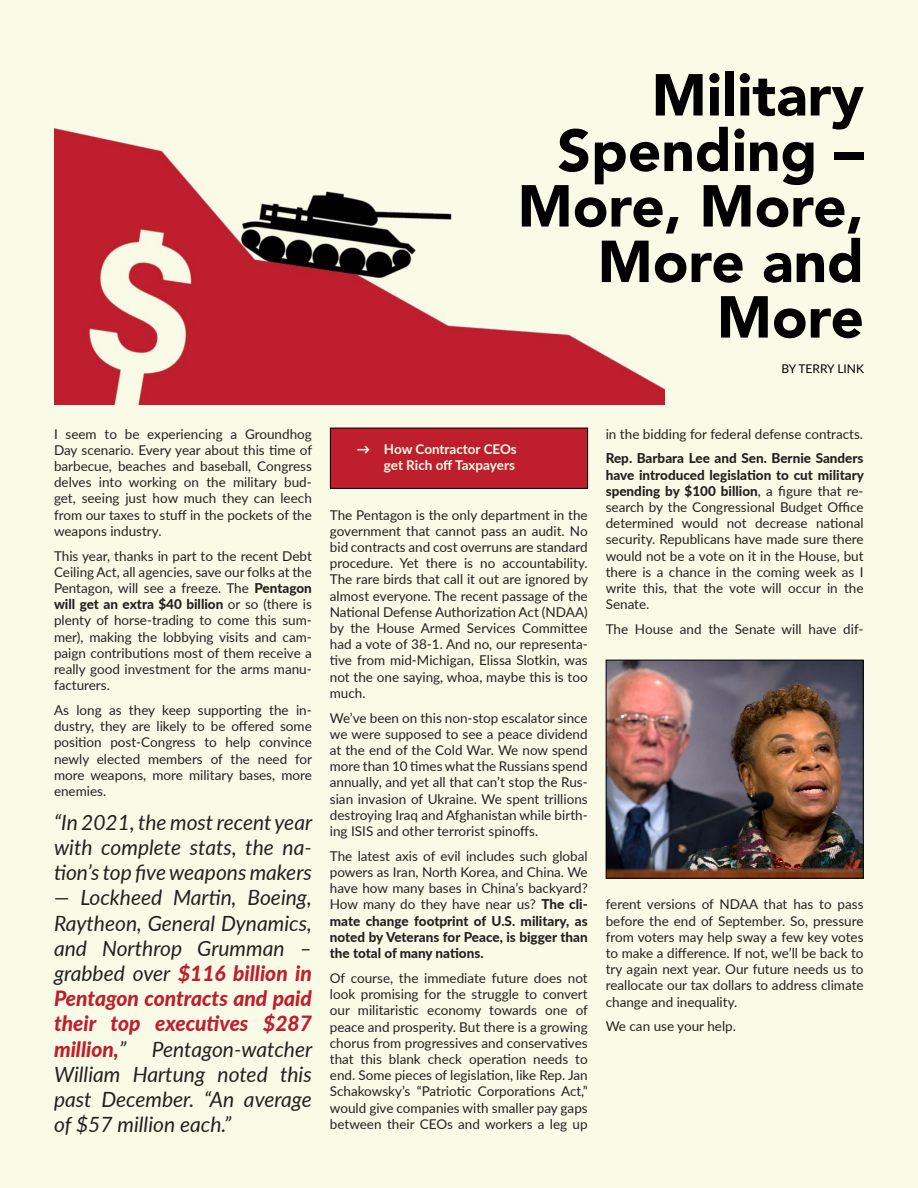
<style>
.page{position:relative;width:918px;height:1188px;background:#f9fbe6}
.page>*{position:absolute;margin:0;border:0;box-sizing:border-box;transform-origin:0 0}
.t1{font:900 58.5px/55.5px "Avenir LT Std";color:#000;text-align:right}
.t2{font:italic 21px/25.2px "Lato";color:#212121;text-align:justify}
.t3{font:13.5px/16.2px "Lato";color:#212121;text-align:justify}
.t4{font:700 13.5px/16.2px "Lato";letter-spacing:-.005em;color:#f9fbe6;text-align:right}
.t5{font:12px "Lato";color:#000}
.s1{font-weight:800}
.s2{font-weight:800;color:#bf1e2e}
</style>
<div class="page">
<div style="left:330px;top:428px;width:258px;height:60px;background:#bf1e2e"></div>
<div style="left:330px;top:428px;width:258px;height:61px;border:1px solid #000"></div>
<img style="left:54px;top:127px;width:610px;height:278px">
<img style="left:608px;top:662px;width:254px;height:215px">
<div style="left:606px;top:660px;width:258px;height:219px;border:1px solid #000"></div>
<h1 class="t1" style="left:518px;top:67px;width:348px">Military<br>Spending –<br>More, More,<br>More and<br>More</h1>
<p class="t5" style="left:781px;top:360px;width:84px">BY TERRY LINK</p>
<p class="t3" style="left:54px;top:425px;width:260px">I seem to be experiencing a Groundhog Day scenario. Every year about this time of barbecue, beaches and baseball, Congress delves into working on the military bud&shy;get, seeing just how much they can leech from our taxes to stuff in the pockets of the weapons industry.</p>
<p class="t3" style="left:54px;top:547px;width:259px">This year, thanks in part to the recent Debt Ceiling Act, all agencies, save our folks at the Pentagon, will see a freeze. The <span class="s1">Pentagon will get an extra $40 billion</span> or so (there is plenty of horse-trading to come this sum&shy;mer), making the lobbying visits and cam&shy;paign contributions most of them receive a really good investment for the arms manu&shy;facturers.</p>
<p class="t3" style="left:54px;top:701px;width:260px">As long as they keep supporting the in&shy;dustry, they are likely to be offered some position post-Congress to help convince newly elected members of the need for more weapons, more military bases, more enemies.</p>
<h2 class="t2" style="left:54px;top:809px;width:260px">“In 2021, the most recent year with complete stats, the na&shy;tion’s top five weapons makers</h2>
<p class="t2" style="left:54px;top:884px;width:260px">— Lockheed Martin, Boeing, Raytheon, General Dynamics, and Northrop Grumman – grabbed over <span class="s2">$116 billion in Pentagon contracts and paid their top executives $287 million,</span>” Pentagon-watcher William Hartung noted this past December. “An average of $57 million each.”</p>
<p class="t4" style="left:357px;top:440px;width:162px"><span class="s1">→</span> How Contractor CEOs get Rich off Taxpayers</p>
<p class="t3" style="left:330px;top:506px;width:260px">The Pentagon is the only department in the government that cannot pass an audit. No bid contracts and cost overruns are standard procedure. Yet there is no accountability.<br>The rare birds that call it out are ignored by almost everyone. The recent passage of the National Defense Authorization Act (NDAA) by the House Armed Services Committee had a vote of 38-1. And no, our representa&shy;tive from mid-Michigan, Elissa Slotkin, was not the one saying, whoa, maybe this is too much.</p>
<p class="t3" style="left:330px;top:709px;width:259px">We’ve been on this non-stop escalator since we were supposed to see a peace dividend at the end of the Cold War. We now spend more than 10 times what the Russians spend annually, and yet all that can’t stop the Rus&shy;sian invasion of Ukraine. We spent trillions destroying Iraq and Afghanistan while birth&shy;ing ISIS and other terrorist spinoffs.</p>
<p class="t3" style="left:330px;top:847px;width:259px">The latest axis of evil includes such global powers as Iran, North Korea, and China. We have how many bases in China’s backyard?<br>How many do they have near us? <span class="s1">The cli&shy;mate change footprint of U.S. military, as noted by Veterans for Peace, is bigger than the total of many nations.</span></p>
<p class="t3" style="left:330px;top:969px;width:260px">Of course, the immediate future does not look promising for the struggle to convert our militaristic economy towards one of peace and prosperity. But there is a growing chorus from progressives and conservatives that this blank check operation needs to end. Some pieces of legislation, like Rep. Jan Schakowsky’s “Patriotic Corporations Act,” would give companies with smaller pay gaps between their CEOs and workers a leg up</p>
<p class="t3" style="left:606px;top:425px;width:259px">in the bidding for federal defense contracts.</p>
<p class="t3" style="left:606px;top:450px;width:260px"><span class="s1">Rep. Barbara Lee and Sen. Bernie Sanders have introduced legislation to cut military spending by $100 billion</span>, a figure that re&shy;search by the Congressional Budget Office determined would not decrease national security. Republicans have made sure there would not be a vote on it in the House, but there is a chance in the coming week as I write this, that the vote will occur in the Senate.</p>
<p class="t3" style="left:606px;top:620px;width:259px">The House and the Senate will have dif-</p>
<p class="t3" style="left:606px;top:896px;width:259px">ferent versions of NDAA that has to pass before the end of September. So, pressure from voters may help sway a few key votes to make a difference. If not, we’ll be back to try again next year. Our future needs us to reallocate our tax dollars to address climate change and inequality.</p>
<p class="t3" style="left:606px;top:1018px;width:132px">We can use your help.</p>
</div>
